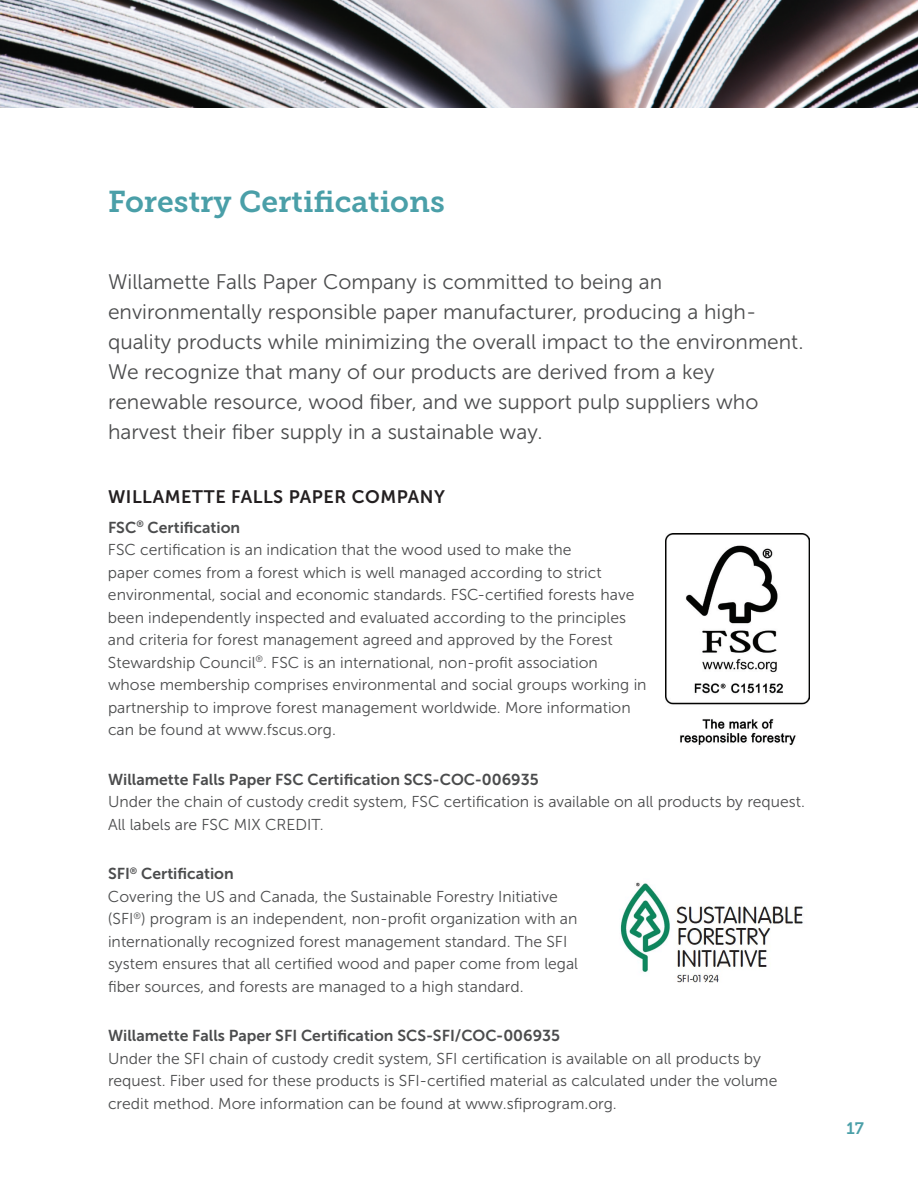
<style>
.page{position:relative;width:918px;height:1188px;background:#fff}
.page>*{position:absolute;margin:0;border:0;box-sizing:border-box;transform-origin:0 0}
.t1{font:30px "Museo Slab 700";color:#4a9fa8}
.t2{font:21px/30px "Museo Sans 300";color:#4b4c4d}
.t3{font:18px "Museo Sans 700";letter-spacing:.03em;color:#231f20}
.t4{font:16.5px "Museo Slab 700";color:#4a9fa8}
.t5{font:15.75px/22.5px "Museo Sans 300";color:#4b4c4d}
.t6{font:15.75px "Museo Sans 700";color:#4b4c4d}
</style>
<div class="page">
<img style="left:0;top:0;width:918px;height:108px">
<img style="left:665px;top:533px;width:145px;height:212px">
<img style="left:620px;top:882px;width:183px;height:101px">
<h1 class="t1" style="left:108px;top:184px;width:338px">Forestry Certifications</h1>
<p class="t2" style="left:108px;top:267px;width:697px">Willamette Falls Paper Company is committed to being an environmentally responsible paper manufacturer, producing a high&shy;quality products while minimizing the overall impact to the environment.<br>We recognize that many of our products are derived from a key renewable resource, wood fiber, and we support pulp suppliers who harvest their fiber supply in a sustainable way.</p>
<p class="t3" style="left:108px;top:487px;width:339px">WILLAMETTE FALLS PAPER COMPANY</p>
<p class="t6" style="left:108px;top:518px;width:134px">FSC<sup>®</sup> Certification</p>
<p class="t5" style="left:108px;top:538px;width:540px">FSC certification is an indication that the wood used to make the<br>paper comes from a forest which is well managed according to strict environmental, social and economic standards. FSC-certified forests have been independently inspected and evaluated according to the principles and criteria for forest management agreed and approved by the Forest Stewardship Council<sup>®</sup>. FSC is an international, non-profit association whose membership comprises environmental and social groups working in partnership to improve forest management worldwide. More information can be found at www.fscus.org.</p>
<p class="t6" style="left:108px;top:770px;width:432px">Willamette Falls Paper FSC Certification SCS-COC-006935</p>
<p class="t5" style="left:108px;top:790px;width:698px">Under the chain of custody credit system, FSC certification is available on all products by request.<br>All labels are FSC MIX CREDIT.</p>
<p class="t6" style="left:108px;top:865px;width:127px">SFI<sup>®</sup> Certification</p>
<p class="t5" style="left:108px;top:885px;width:472px">Covering the US and Canada, the Sustainable Forestry Initiative (SFI<sup>®</sup>) program is an independent, non-profit organization with an internationally recognized forest management standard. The SFI system ensures that all certified wood and paper come from legal fiber sources, and forests are managed to a high standard.</p>
<p class="t6" style="left:108px;top:1027px;width:454px">Willamette Falls Paper SFI Certification SCS-SFI/COC-006935</p>
<p class="t5" style="left:108px;top:1047px;width:671px">Under the SFI chain of custody credit system, SFI certification is available on all products by request. Fiber used for these products is SFI-certified material as calculated under the volume credit method. More information can be found at www.sfiprogram.org.</p>
<p class="t4" style="left:847px;top:1119px;width:19px">17</p>
</div>
